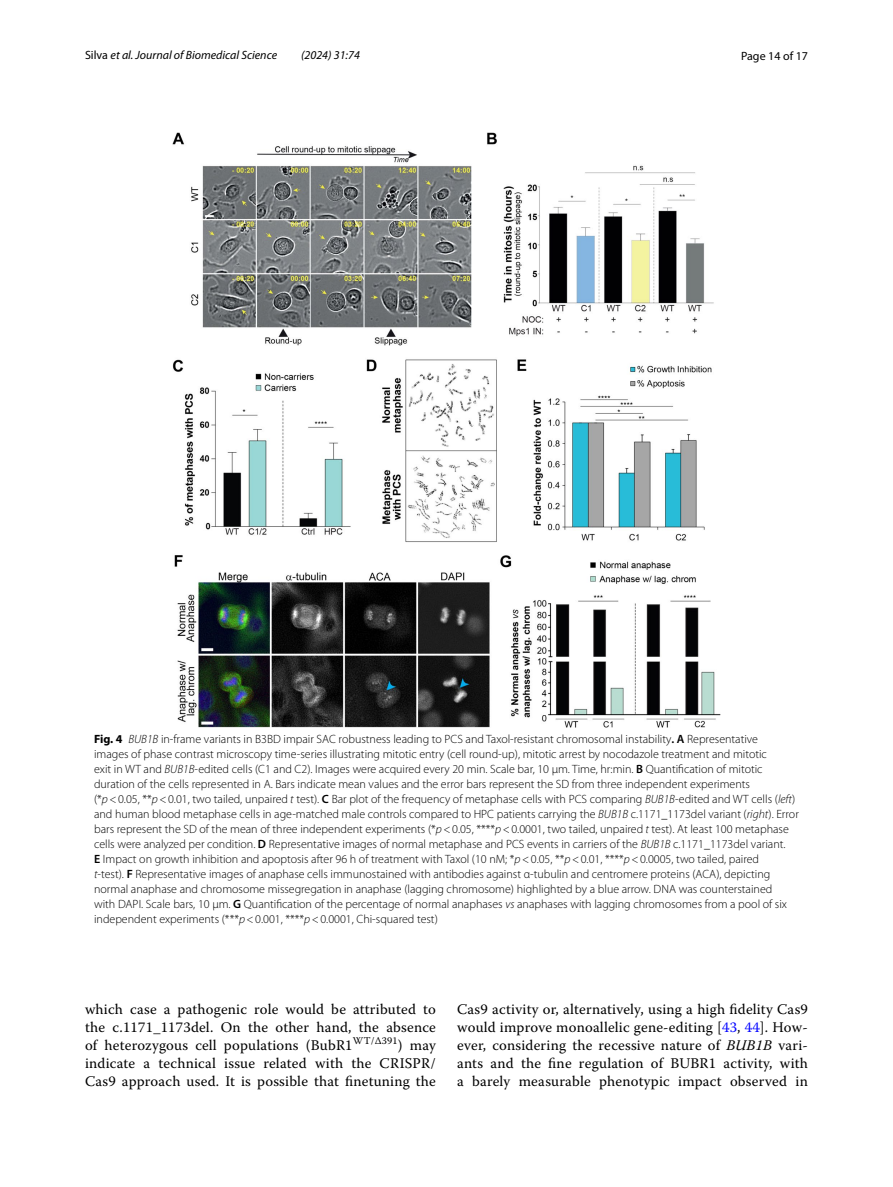
<style>
.page{position:relative;width:893px;height:1187px;background:#fff}
.page>*{position:absolute;margin:0;border:0;box-sizing:border-box;transform-origin:0 0}
.t1{font:14.7px/18px "Warnock Pro";letter-spacing:.015em;color:#000;text-align:justify}
.t2{font:300 12px/15px "Myriad Pro";color:#000}
.t3{font:italic 12px "Myriad Pro";color:#000}
.t4{font:12px "Myriad Pro";color:#000}
.s1{font-style:normal}
.s2{font-weight:700}
.s3{font-style:italic}
.s4{font-weight:600}
.s5{color:#00f}
</style>
<div class="page">
<img style="left:172px;top:133px;width:549px;height:594px">
<p class="t3" style="left:85px;top:48px;width:194px"><span class="s1">Silva</span> et al. Journal of Biomedical Science</p>
<p class="t3" style="left:301px;top:48px;width:60px">(2024) 31:74</p>
<p class="t4" style="left:741px;top:48px;width:68px">Page 14 of 17</p>
<p class="t2" style="left:94px;top:731px;width:706px"><span class="s2">Fig. 4</span> <span class="s3">BUB1B</span> in-frame variants in B3BD impair SAC robustness leading to PCS and Taxol-resistant chromosomal instability<span class="s4">. A</span> Representative<br>images of phase contrast microscopy time-series illustrating mitotic entry (cell round-up), mitotic arrest by nocodazole treatment and mitotic<br>exit in WT and <span class="s3">BUB1B</span>-edited cells (C1 and C2). Images were acquired every 20 min. Scale bar, 10 µm. Time, hr:min. <span class="s4">B</span> Quantification of mitotic duration of the cells represented in A. Bars indicate mean values and the error bars represent the SD from three independent experiments (*<span class="s3">p</span>&lt;0.05, **<span class="s3">p</span>&lt;0.01, two tailed, unpaired <span class="s3">t</span> test). <span class="s4">C</span> Bar plot of the frequency of metaphase cells with PCS comparing <span class="s3">BUB1B</span>-edited and WT cells (<span class="s3">left</span>) and human blood metaphase cells in age-matched male controls compared to HPC patients carrying the <span class="s3">BUB1B</span> c.1171_1173del variant (<span class="s3">right</span>). Error bars represent the SD of the mean of three independent experiments (*<span class="s3">p</span>&lt;0.05, ****<span class="s3">p</span>&lt;0.0001, two tailed, unpaired <span class="s3">t</span> test). At least 100 metaphase cells were analyzed per condition. <span class="s4">D</span> Representative images of normal metaphase and PCS events in carriers of the <span class="s3">BUB1B</span> c.1171_1173del variant.<br><span class="s4">E</span> Impact on growth inhibition and apoptosis after 96 h of treatment with Taxol (10 nM; *<span class="s3">p</span>&lt;0.05, **<span class="s3">p</span>&lt;0.01, ****<span class="s3">p</span>&lt;0.0005, two tailed, paired<br><span class="s3">t</span>-test). <span class="s4">F</span> Representative images of anaphase cells immunostained with antibodies against α-tubulin and centromere proteins (ACA), depicting normal anaphase and chromosome missegregation in anaphase (lagging chromosome) highlighted by a blue arrow. DNA was counterstained<br>with DAPI. Scale bars, 10 µm. <span class="s4">G</span> Quantification of the percentage of normal anaphases <span class="s3">vs</span> anaphases with lagging chromosomes from a pool of six independent experiments (***<span class="s3">p</span>&lt;0.001, ****<span class="s3">p</span>&lt;0.0001, Chi-squared test)</p>
<p class="t1" style="left:85px;top:1000px;width:352px">which case a pathogenic role would be attributed to the c.1171_1173del. On the other hand, the absence of heterozygous cell populations (BubR1<sup>WT/Δ391</sup>) may indicate a technical issue related with the CRISPR/ Cas9 approach used. It is possible that finetuning the</p>
<p class="t1" style="left:457px;top:1000px;width:352px">Cas9 activity or, alternatively, using a high fidelity Cas9 would improve monoallelic gene-editing [<span class="s5">43</span>, <span class="s5">44</span>]. How&shy;ever, considering the recessive nature of <span class="s3">BUB1B</span> vari&shy;ants and the fine regulation of BUBR1 activity, with a barely measurable phenotypic impact observed in</p>
</div>
